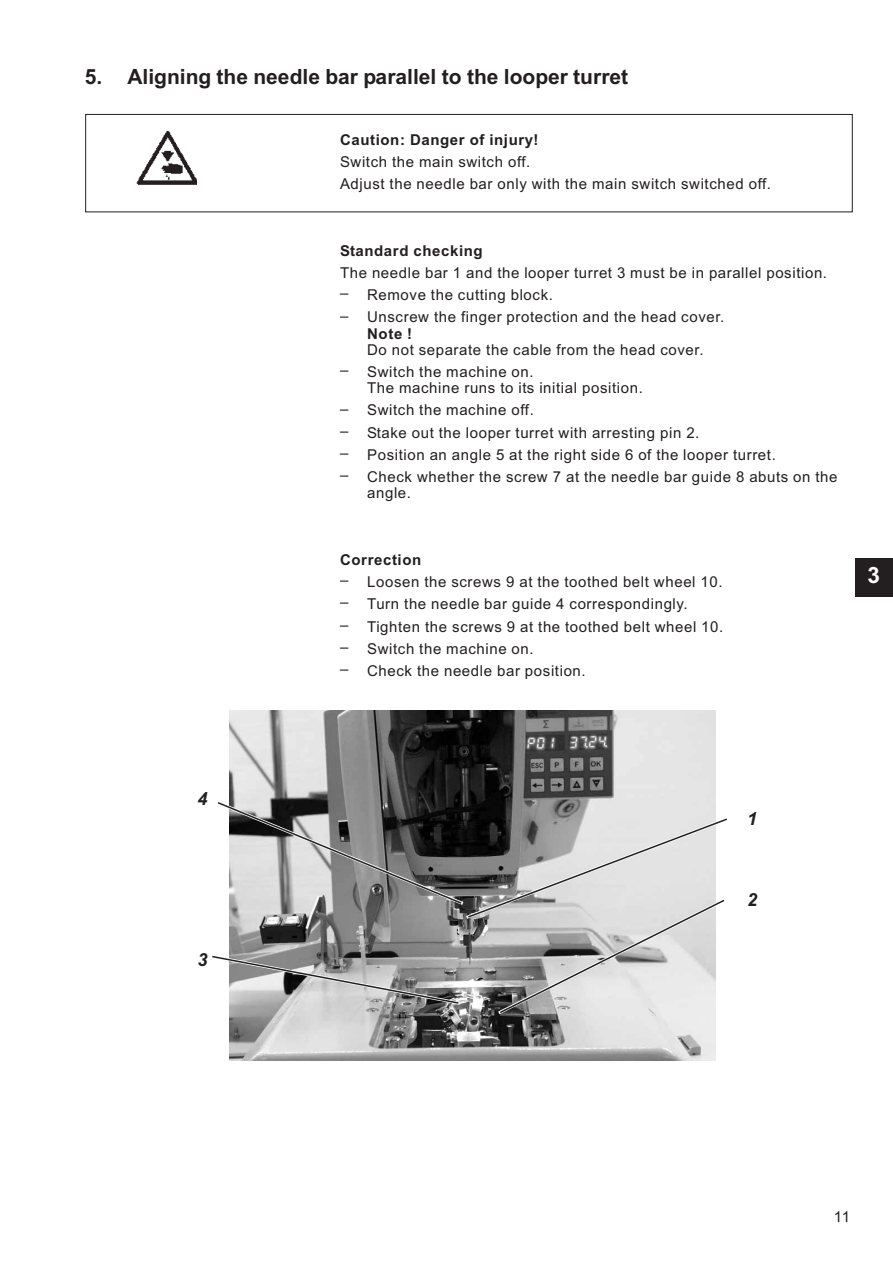
<style>
.page{position:relative;width:893px;height:1263px;background:#fff}
.page>*{position:absolute;margin:0;border:0;box-sizing:border-box;transform-origin:0 0}
.t1{font:700 22.5px "Arial";color:#fff}
.t2{font:700 21px "Arial";color:#231f20}
.t3{font:italic 700 18px "Arial";color:#231f20}
.t4{font:15px/22px "Arial";letter-spacing:.04em;color:#231f20}
.t5{font:700 15px "Arial";letter-spacing:.04em;color:#231f20}
.s1{font-weight:700}
</style>
<div class="page">
<div style="left:854px;top:559px;width:38px;height:38px;background:#231f20"></div>
<img style="left:136px;top:130px;width:60px;height:55px">
<div style="left:85px;top:114px;width:767px;height:98px;border:1px solid #231f20"></div>
<img style="left:229px;top:710px;width:487px;height:351px">
<svg style="left:212px;top:799px;width:515px;height:218px;background:#a8a8a8"></svg>
<p class="t2" style="left:85px;top:69px;width:545px">5. Aligning the needle bar parallel to the looper turret</p>
<p class="t4" style="left:340px;top:130px;width:432px"><span class="s1">Caution: Danger of injury!<br></span>Switch the main switch off.<br>Adjust the needle bar only with the main switch switched off.</p>
<p class="t4" style="left:340px;top:241px;width:488px"><span class="s1">Standard checking<br></span>The needle bar 1 and the looper turret 3 must be in parallel position.</p>
<p class="t4" style="left:340px;top:285px;width:214px">– Remove the cutting block.</p>
<p class="t4" style="left:367px;top:310px;width:359px;line-height:16.4px;text-indent:-27px">– Unscrew the finger protection and the head cover.<br><span class="s1">Note !<br></span>Do not separate the cable from the head cover.</p>
<p class="t4" style="left:367px;top:365px;width:277px;line-height:15.9px;text-indent:-27px">– Switch the machine on.<br>The machine runs to its initial position.</p>
<p class="t4" style="left:340px;top:401px;width:195px">– Switch the machine off.</p>
<p class="t4" style="left:340px;top:423px;width:361px">– Stake out the looper turret with arresting pin 2.</p>
<p class="t4" style="left:340px;top:445px;width:437px">– Position an angle 5 at the right side 6 of the looper turret.</p>
<p class="t4" style="left:367px;top:470px;width:472px;line-height:15.9px;text-indent:-27px">– Check whether the screw 7 at the needle bar guide 8 abuts on the angle.</p>
<p class="t5" style="left:340px;top:554px;width:83px">Correction</p>
<p class="t4" style="left:340px;top:572px;width:384px">– Loosen the screws 9 at the toothed belt wheel 10.</p>
<p class="t4" style="left:340px;top:594px;width:349px">– Turn the needle bar guide 4 correspondingly.</p>
<p class="t4" style="left:340px;top:617px;width:385px">– Tighten the screws 9 at the toothed belt wheel 10.</p>
<p class="t4" style="left:340px;top:639px;width:195px">– Switch the machine on.</p>
<p class="t4" style="left:340px;top:661px;width:247px">– Check the needle bar position.</p>
<p class="t1" style="left:867px;top:567px;width:14px">3</p>
<p class="t3" style="left:197px;top:788px;width:12px">4</p>
<p class="t3" style="left:197px;top:949px;width:12px">3</p>
<p class="t3" style="left:747px;top:808px;width:12px">1</p>
<p class="t3" style="left:747px;top:889px;width:12px">2</p>
<p class="t4" style="left:833px;top:1207px;width:18px">11</p>
</div>
